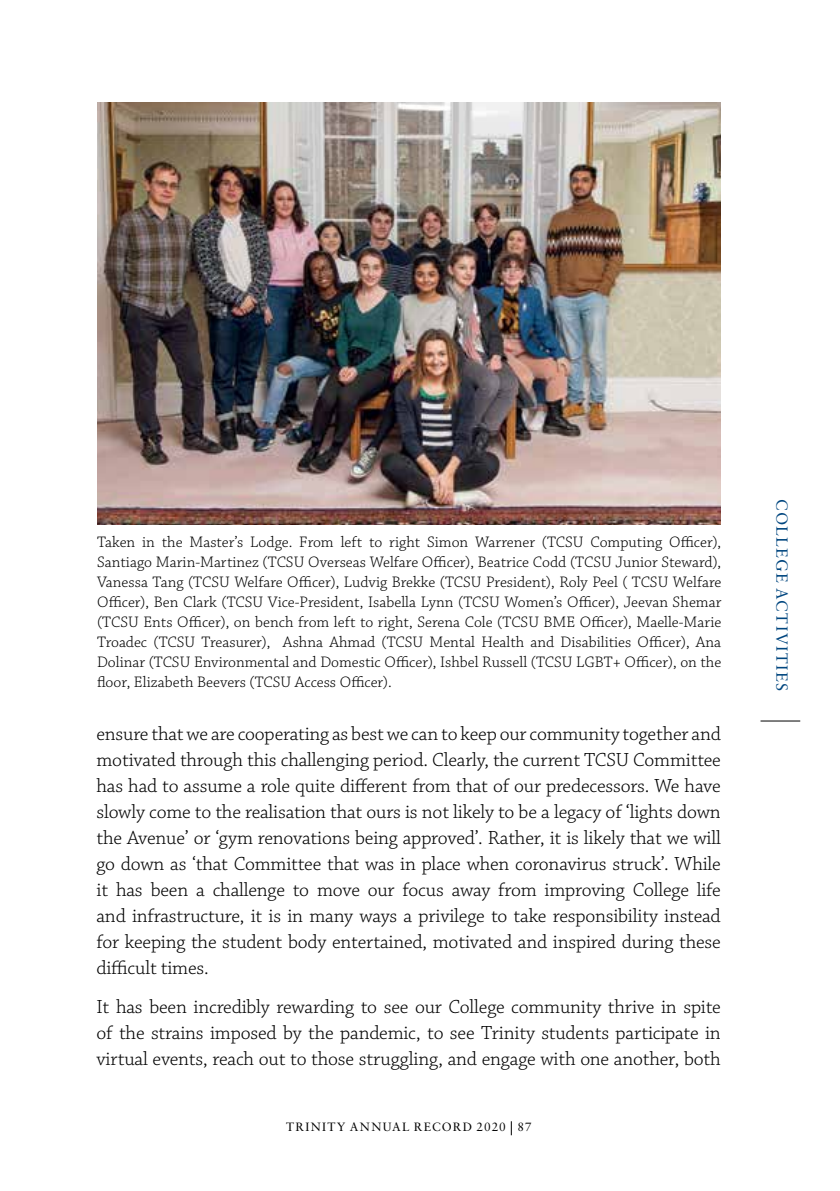
<style>
.page{position:relative;width:840px;height:1191px;background:#fff}
.page>*{position:absolute;margin:0;border:0;box-sizing:border-box;transform-origin:0 0}
.t1{font:300 20px/26px "Chaparral Pro";letter-spacing:-.01em;color:#000;text-align:justify}
.t2{font:300 16px/20px "Chaparral Pro";color:#000;text-align:justify}
.t3{font:16px "Sabon Roman SC";letter-spacing:.095em;color:#00467f}
.t4{font:12px "Sabon Roman SC";letter-spacing:.11em;color:#000}
.s1{font-family:"Sabon"}
</style>
<div class="page">
<svg style="left:510px;top:1121px;width:1px;height:14px"></svg>
<hr style="left:760px;top:720px;width:39px;height:1px;background:#000">
<img style="left:97px;top:102px;width:622px;height:422px">
<p class="t2" style="left:97px;top:533px;width:625px">Taken in the Master’s Lodge. From left to right Simon Warrener (TCSU Computing Officer), Santiago Marin-Martinez (TCSU Overseas Welfare Officer), Beatrice Codd (TCSU Junior Steward), Vanessa Tang (TCSU Welfare Officer), Ludvig Brekke (TCSU President), Roly Peel ( TCSU Welfare Officer), Ben Clark (TCSU Vice-President, Isabella Lynn (TCSU Women’s Officer), Jeevan Shemar (TCSU Ents Officer), on bench from left to right, Serena Cole (TCSU BME Officer), Maelle-Marie Troadec (TCSU Treasurer), Ashna Ahmad (TCSU Mental Health and Disabilities Officer), Ana Dolinar (TCSU Environmental and Domestic Officer), Ishbel Russell (TCSU LGBT+ Officer), on the floor, Elizabeth Beevers (TCSU Access Officer).</p>
<p class="t1" style="left:96px;top:722px;width:625px">ensure that we are cooperating as best we can to keep our community together and motivated through this challenging period. Clearly, the current TCSU Committee has had to assume a role quite different from that of our predecessors. We have slowly come to the realisation that ours is not likely to be a legacy of ‘lights down the Avenue’ or ‘gym renovations being approved’. Rather, it is likely that we will go down as ‘that Committee that was in place when coronavirus struck’. While it has been a challenge to move our focus away from improving College life and infrastructure, it is in many ways a privilege to take responsibility instead for keeping the student body entertained, motivated and inspired during these difficult times.</p>
<p class="t1" style="left:96px;top:995px;width:625px">It has been incredibly rewarding to see our College community thrive in spite of the strains imposed by the pandemic, to see Trinity students participate in virtual events, reach out to those struggling, and engage with one another, both</p>
<p class="t4" style="left:286px;top:1120px;width:247px">TRINITY ANNUAL RECORD <span class="s1">2020 87</span></p>
<p class="t3" style="left:791px;top:499px;width:194px;rotate:90deg">COLLEGE ACTIVITIES</p>
</div>
